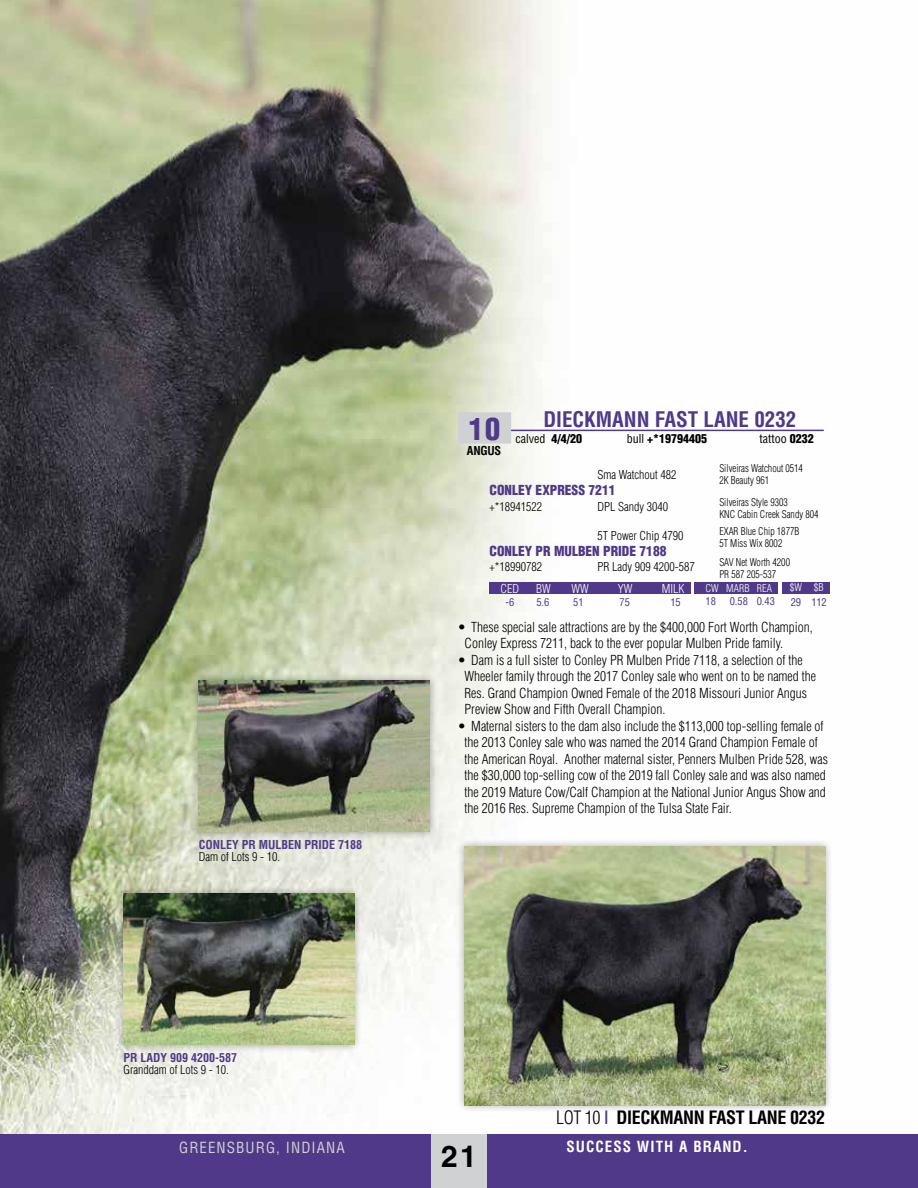
<style>
.page{position:relative;width:918px;height:1188px;background:#fff}
.page>*{position:absolute;margin:0;border:0;box-sizing:border-box;transform-origin:0 0}
.t1{font:900 condensed 30px "Helvetica";color:#4f3988}
.t2{font:700 30px "Helvetica";color:#000}
.t3{font:700 condensed 21px "Helvetica";color:#4f3988}
.t4{font:700 condensed 18px "Helvetica";letter-spacing:-.02em;color:#000}
.t5{font:condensed 15px "Helvetica";letter-spacing:.07em;color:#cfd1d2}
.t6{font:700 condensed 15px "Helvetica";letter-spacing:.07em;color:#fff}
.t7{font:300 condensed 13.5px/16.5px "Helvetica";color:#000}
.t8{font:900 condensed 13.5px "Helvetica";color:#4f3988}
.t9{font:300 condensed 12px "Helvetica";color:#000}
.t10{font:700 condensed 12px "Helvetica";color:#4f3988}
.t11{font:condensed 12px "Helvetica";color:#000}
.t12{font:900 condensed 12px "Helvetica";color:#000}
.t13{font:300 condensed 12px "Helvetica";color:#fff}
.t14{font:700 condensed 12px "Helvetica";letter-spacing:-.025em;color:#000}
.t15{font:300 condensed 10.5px/12px "Helvetica";color:#000;scale:.94 1}
.t16{font:condensed 10.5px "Helvetica";color:#4f3988}
.t17{font:300 condensed 10.5px "Helvetica";color:#fff}
.s1{font-weight:900}
.s2{font-weight:400}
.s3{font-weight:300}
.s4{color:#4f3988}
</style>
<div class="page">
<img style="left:0;top:0;width:918px;height:1135px">
<div style="left:489px;top:582px;width:201px;height:12px;background:#4f3988"></div>
<div style="left:694px;top:582px;width:84px;height:12px;background:#4f3988"></div>
<div style="left:782px;top:582px;width:47px;height:12px;background:#4f3988"></div>
<div style="left:458px;top:412px;width:53px;height:32px;background:#cfd1d2"></div>
<hr style="left:511px;top:430px;width:313px;height:1px;background:#4f3988">
<div style="left:0;top:1135px;width:918px;height:53px;background:#4f3988"></div>
<div style="left:431px;top:1134px;width:56px;height:54px;background:#cfd1d2"></div>
<div style="left:456px;top:838px;width:378px;height:275px;background:#000;opacity:.35"></div>
<img style="left:464px;top:846px;width:361px;height:259px">
<div style="left:115px;top:885px;width:248px;height:168px;background:#000;opacity:.35"></div>
<img style="left:124px;top:893px;width:230px;height:152px">
<div style="left:190px;top:672px;width:248px;height:168px;background:#000;opacity:.35"></div>
<img style="left:199px;top:680px;width:230px;height:152px">
<h1 class="t1" style="left:469px;top:410px;width:33px">10</h1>
<p class="t14" style="left:467px;top:443px;width:36px">ANGUS</p>
<h2 class="t3" style="left:543px;top:406px;width:255px">DIECKMANN FAST LANE 0232</h2>
<p class="t11" style="left:516px;top:431px;width:68px">calved <span class="s1">4/4/20</span></p>
<p class="t12" style="left:627px;top:431px;width:82px"><span class="s2">bull</span> +*19794405</p>
<p class="t11" style="left:759px;top:431px;width:56px">tattoo <span class="s1">0232</span></p>
<p class="t9" style="left:597px;top:467px;width:81px">Sma Watchout 482</p>
<p class="t8" style="left:489px;top:482px;width:128px">CONLEY EXPRESS 7211</p>
<p class="t9" style="left:489px;top:500px;width:54px">+*18941522</p>
<p class="t9" style="left:597px;top:500px;width:72px">DPL Sandy 3040</p>
<p class="t9" style="left:597px;top:528px;width:87px">5T Power Chip 4790</p>
<p class="t8" style="left:489px;top:543px;width:179px">CONLEY PR MULBEN PRIDE 7188</p>
<p class="t9" style="left:489px;top:559px;width:54px">+*18990782</p>
<p class="t9" style="left:597px;top:559px;width:99px">PR Lady 909 4200-587</p>
<p class="t15" style="left:719px;top:462px;width:91px">Silveiras Watchout 0514<br>2K Beauty 961</p>
<p class="t15" style="left:719px;top:497px;width:107px">Silveiras Style 9303<br>KNC Cabin Creek Sandy 804</p>
<p class="t15" style="left:719px;top:525px;width:87px">EXAR Blue Chip 1877B<br>5T Miss Wix 8002</p>
<p class="t15" style="left:719px;top:557px;width:77px">SAV Net Worth 4200<br>PR 587 205-537</p>
<p class="t13" style="left:500px;top:581px;width:20px">CED</p>
<p class="t13" style="left:536px;top:581px;width:16px">BW</p>
<p class="t13" style="left:571px;top:581px;width:19px">WW</p>
<p class="t13" style="left:618px;top:581px;width:16px">YW</p>
<p class="t13" style="left:662px;top:581px;width:24px">MILK</p>
<p class="t17" style="left:705px;top:581px;width:68px">CW MARB REA</p>
<p class="t17" style="left:790px;top:581px;width:35px">$W $B</p>
<p class="t16" style="left:506px;top:595px;width:10px">-6</p>
<p class="t16" style="left:536px;top:595px;width:15px">5.6</p>
<p class="t16" style="left:573px;top:595px;width:12px">51</p>
<p class="t16" style="left:620px;top:595px;width:12px">75</p>
<p class="t16" style="left:670px;top:595px;width:12px">15</p>
<p class="t16" style="left:705px;top:595px;width:12px">18</p>
<p class="t16" style="left:730px;top:595px;width:47px">0.58 0.43</p>
<p class="t16" style="left:791px;top:595px;width:37px">29 112</p>
<p class="t10" style="left:199px;top:837px;width:165px">CONLEY PR MULBEN PRIDE 7188</p>
<p class="t9" style="left:199px;top:849px;width:83px">Dam of Lots 9 - 10.</p>
<p class="t10" style="left:124px;top:1050px;width:115px">PR LADY 909 4200-587</p>
<p class="t9" style="left:124px;top:1062px;width:107px">Granddam of Lots 9 - 10.</p>
<p class="t7" style="left:465px;top:618px;width:350px;text-indent:-7px">• These special sale attractions are by the $400,000 Fort Worth Champion,<br>Conley Express 7211, back to the ever popular Mulben Pride family.</p>
<p class="t7" style="left:465px;top:651px;width:353px;text-indent:-7px">• Dam is a full sister to Conley PR Mulben Pride 7118, a selection of the Wheeler family through the 2017 Conley sale who went on to be named the Res. Grand Champion Owned Female of the 2018 Missouri Junior Angus Preview Show and Fifth Overall Champion.</p>
<p class="t7" style="left:465px;top:717px;width:365px;text-indent:-7px">• Maternal sisters to the dam also include the $113,000 top-selling female of the 2013 Conley sale who was named the 2014 Grand Champion Female of the American Royal. Another maternal sister, Penners Mulben Pride 528, was the $30,000 top-selling cow of the 2019 fall Conley sale and was also named the 2019 Mature Cow/Calf Champion at the National Junior Angus Show and the 2016 Res. Supreme Champion of the Tulsa State Fair.</p>
<h3 class="t4" style="left:556px;top:1107px;width:270px"><span class="s3">LOT 10</span> <span class="s4">|</span> DIECKMANN FAST LANE 0232</h3>
<p class="t5" style="left:179px;top:1138px;width:167px">GREENSBURG, INDIANA</p>
<p class="t6" style="left:566px;top:1138px;width:183px">SUCCESS WITH A BRAND.</p>
<h1 class="t2" style="left:441px;top:1138px;width:37px">21</h1>
</div>
